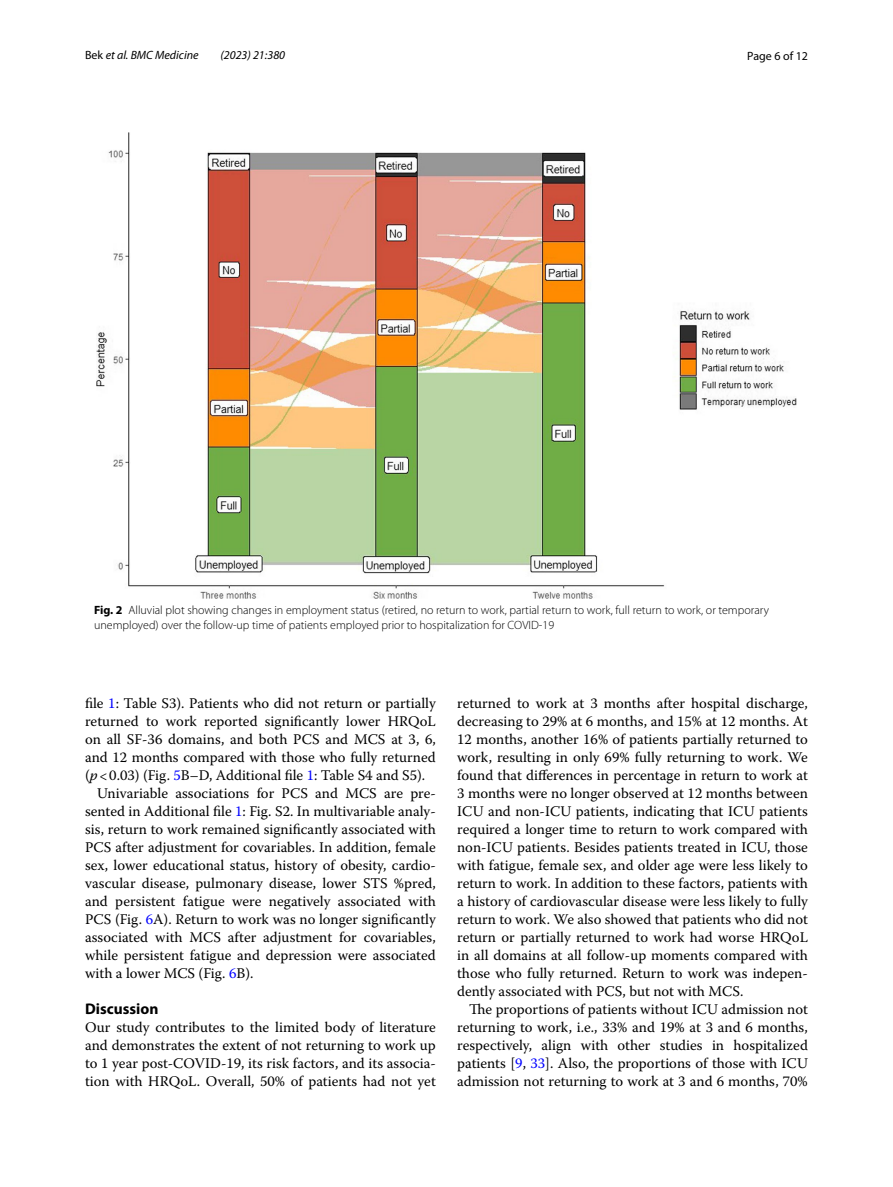
<style>
.page{position:relative;width:893px;height:1187px;background:#fff}
.page>*{position:absolute;margin:0;border:0;box-sizing:border-box;transform-origin:0 0}
.t1{font:700 15.45px "Myriad Pro";color:#000}
.t2{font:14.7px/18px "Warnock Pro";color:#000;text-align:justify}
.t3{font:300 12px/15px "Myriad Pro";color:#000}
.t4{font:italic 12px "Myriad Pro";color:#000}
.t5{font:12px "Myriad Pro";color:#000}
.s1{font-style:normal}
.s2{font-weight:700}
.s3{color:#00f}
.s4{font-style:italic}
</style>
<div class="page">
<img style="left:96px;top:133px;width:701px;height:465px">
<p class="t4" style="left:85px;top:48px;width:115px"><span class="s1">Bek</span> et al. BMC Medicine</p>
<p class="t4" style="left:220px;top:48px;width:66px">(2023) 21:380</p>
<p class="t5" style="left:747px;top:48px;width:62px">Page 6 of 12</p>
<p class="t3" style="left:94px;top:602px;width:676px"><span class="s2">Fig. 2</span> Alluvial plot showing changes in employment status (retired, no return to work, partial return to work, full return to work, or temporary unemployed) over the follow-up time of patients employed prior to hospitalization for COVID-19</p>
<p class="t2" style="left:85px;top:694px;width:352px">file <span class="s3">1</span>: Table S3). Patients who did not return or partially</p>
<p class="t2" style="left:85px;top:712px;width:352px">returned to work reported significantly lower HRQoL</p>
<p class="t2" style="left:85px;top:730px;width:352px">on all SF-36 domains, and both PCS and MCS at 3, 6,</p>
<p class="t2" style="left:85px;top:748px;width:352px">and 12 months compared with those who fully returned</p>
<p class="t2" style="left:85px;top:766px;width:342px">(<span class="s4">p</span>&lt;0.03) (Fig. <span class="s3">5</span>B–D, Additional file <span class="s3">1</span>: Table S4 and S5).</p>
<p class="t2" style="left:97px;top:784px;width:340px">Univariable associations for PCS and MCS are pre-</p>
<p class="t2" style="left:85px;top:802px;width:352px">sented in Additional file <span class="s3">1</span>: Fig. S2. In multivariable analy-</p>
<p class="t2" style="left:85px;top:820px;width:352px">sis, return to work remained significantly associated with</p>
<p class="t2" style="left:85px;top:838px;width:352px">PCS after adjustment for covariables. In addition, female</p>
<p class="t2" style="left:85px;top:856px;width:352px">sex, lower educational status, history of obesity, cardio-</p>
<p class="t2" style="left:85px;top:874px;width:352px">vascular disease, pulmonary disease, lower STS %pred,</p>
<p class="t2" style="left:85px;top:892px;width:352px">and persistent fatigue were negatively associated with</p>
<p class="t2" style="left:85px;top:910px;width:352px">PCS (Fig. <span class="s3">6</span>A). Return to work was no longer significantly</p>
<p class="t2" style="left:85px;top:928px;width:352px">associated with MCS after adjustment for covariables,</p>
<p class="t2" style="left:85px;top:946px;width:352px">while persistent fatigue and depression were associated</p>
<p class="t2" style="left:85px;top:964px;width:170px">with a lower MCS (Fig. <span class="s3">6</span>B).</p>
<p class="t1" style="left:85px;top:998px;width:75px">Discussion</p>
<p class="t2" style="left:85px;top:1018px;width:352px">Our study contributes to the limited body of literature and demonstrates the extent of not returning to work up to 1 year post-COVID-19, its risk factors, and its associa&shy;tion with HRQoL. Overall, 50% of patients had not yet</p>
<p class="t2" style="left:457px;top:694px;width:352px">returned to work at 3 months after hospital discharge, decreasing to 29% at 6 months, and 15% at 12 months. At 12 months, another 16% of patients partially returned to work, resulting in only 69% fully returning to work. We found that differences in percentage in return to work at 3 months were no longer observed at 12 months between ICU and non-ICU patients, indicating that ICU patients required a longer time to return to work compared with non-ICU patients. Besides patients treated in ICU, those with fatigue, female sex, and older age were less likely to return to work. In addition to these factors, patients with a history of cardiovascular disease were less likely to fully return to work. We also showed that patients who did not return or partially returned to work had worse HRQoL in all domains at all follow-up moments compared with those who fully returned. Return to work was indepen&shy;dently associated with PCS, but not with MCS.</p>
<p class="t2" style="left:457px;top:1000px;width:352px;text-indent:12px">The proportions of patients without ICU admission not returning to work, i.e., 33% and 19% at 3 and 6 months, respectively, align with other studies in hospitalized patients [<span class="s3">9</span>, <span class="s3">33</span>]. Also, the proportions of those with ICU admission not returning to work at 3 and 6 months, 70%</p>
</div>
